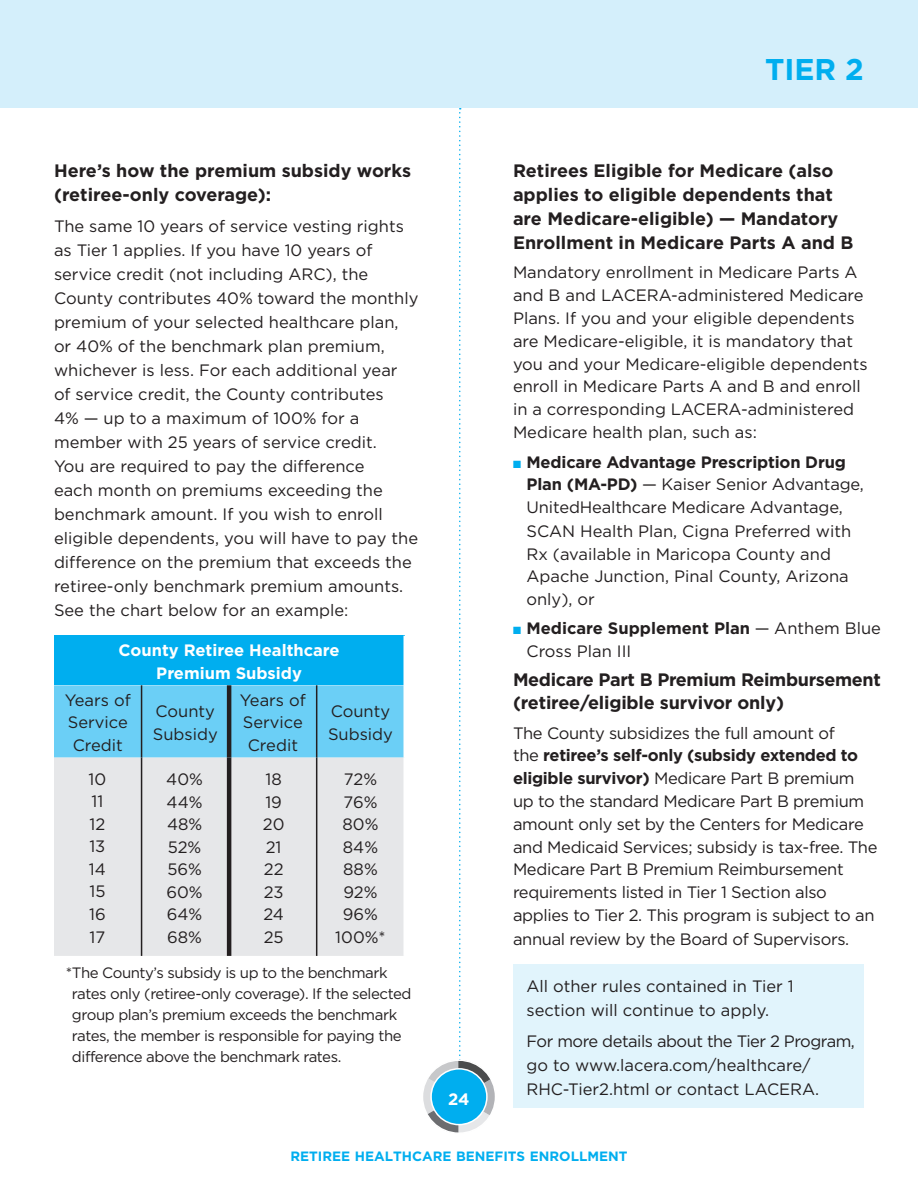
<style>
.page{position:relative;width:918px;height:1188px;background:#fff}
.page>*{position:absolute;margin:0;border:0;box-sizing:border-box;transform-origin:0 0}
.t1{font:700 30px "Gotham";color:#00aeef}
.t2{font:700 18px/24px "Gotham";color:#231f20}
.t3{font:700 18px/22.8px "Gotham";letter-spacing:-.02em;color:#231f20}
.t4{font:16.5px/22.5px "Gotham";color:#231f20}
.t5{font:16.5px/23px "Gotham";letter-spacing:-.02em;color:#231f20}
.t6{font:700 16.5px/22.5px "Gotham";color:#fff;text-align:center}
.t7{font:700 16.5px "Gotham";letter-spacing:-.01em;color:#231f20}
.t8{font:15px/21px "Gotham";letter-spacing:-.03em;color:#231f20}
.t9{font:700 13.5px "Gotham";color:#00aeef}
.s1{color:#00aeef}
.s2{font-weight:700}
</style>
<div class="page">
<div style="left:0;top:0;width:918px;height:108px;background:#d4effb"></div>
<div style="left:54px;top:636px;width:350px;height:49px;background:#00aeef"></div>
<div style="left:54px;top:685px;width:350px;height:73px;background:#6bcff6"></div>
<div style="left:54px;top:758px;width:350px;height:198px;background:#e6e7e9"></div>
<hr style="left:141px;top:685px;width:1px;height:73px;background:#231f20">
<hr style="left:316px;top:685px;width:1px;height:73px;background:#231f20">
<hr style="left:141px;top:758px;width:1px;height:198px;background:#231f20">
<hr style="left:316px;top:758px;width:1px;height:198px;background:#231f20">
<hr style="left:227px;top:685px;width:4px;height:73px;background:#231f20">
<hr style="left:227px;top:758px;width:4px;height:198px;background:#231f20">
<div style="left:513px;top:965px;width:351px;height:143px;background:#e1f4fc"></div>
<svg style="left:425px;top:108px;width:68px;height:1023px"></svg>
<div style="left:422px;top:1059px;width:74px;height:75px;border:2px solid #fff;border-radius:50%"></div>
<div style="left:431px;top:1069px;width:56px;height:56px;background:#00aeef;border-radius:50%"></div>
<div style="left:430px;top:1068px;width:58px;height:57px;border:2px solid #fff;border-radius:50%"></div>
<p class="t2" style="left:54px;top:159px;width:359px">Here’s how the premium subsidy works (retiree-only coverage):</p>
<p class="t4" style="left:54px;top:214px;width:366px;line-height:24px">The same 10 years of service vesting rights as Tier 1 applies. If you have 10 years of service credit (not including ARC), the County contributes 40% toward the monthly premium of your selected healthcare plan, or 40% of the benchmark plan premium, whichever is less. For each additional year<br>of service credit, the County contributes<br>4% — up to a maximum of 100% for a member with 25 years of service credit.<br>You are required to pay the difference<br>each month on premiums exceeding the benchmark amount. If you wish to enroll eligible dependents, you will have to pay the difference on the premium that exceeds the retiree-only benchmark premium amounts.<br>See the chart below for an example:</p>
<p class="t6" style="left:119px;top:639px;width:223px">County Retiree Healthcare<br>Premium Subsidy</p>
<p class="t4" style="left:65px;top:688px;width:67px">Years of<br>Service<br>Credit</p>
<p class="t4" style="left:153px;top:700px;width:66px">County<br>Subsidy</p>
<p class="t4" style="left:240px;top:689px;width:67px">Years of<br>Service<br>Credit</p>
<p class="t4" style="left:328px;top:700px;width:66px">County<br>Subsidy</p>
<p class="t4" style="left:89px;top:768px;width:19px">10<br>11<br>12<br>13<br>14<br>15<br>16<br>17</p>
<p class="t4" style="left:166px;top:768px;width:38px;text-align:justify">40% 44% 48% 52% 56% 60% 64% 68%</p>
<p class="t4" style="left:263px;top:768px;width:23px">18<br>19<br>20<br>21<br>22<br>23<br>24<br>25</p>
<p class="t4" style="left:335px;top:768px;width:52px;text-align:center">72%<br>76%<br>80%<br>84%<br>88%<br>92%<br>96%<br>100%*</p>
<p class="t8" style="left:72px;top:962px;width:341px;text-indent:-6px">*The County’s subsidy is up to the benchmark rates only (retiree-only coverage). If the selected group plan’s premium exceeds the benchmark rates, the member is responsible for paying the difference above the benchmark rates.</p>
<p class="t6" style="left:458px;top:1086px;width:12px">2</p>
<p class="t6" style="left:448px;top:1087px;width:23px">24</p>
<h1 class="t1" style="left:765px;top:53px;width:101px">TIER 2</h1>
<p class="t2" style="left:513px;top:158px;width:342px">Retirees Eligible for Medicare (also applies to eligible dependents that are Medicare-eligible) — Mandatory Enrollment in Medicare Parts A and B</p>
<p class="t4" style="left:513px;top:261px;width:356px">Mandatory enrollment in Medicare Parts A and B and LACERA-administered Medicare Plans. If you and your eligible dependents are Medicare-eligible, it is mandatory that you and your Medicare-eligible dependents enroll in Medicare Parts A and B and enroll in a corresponding LACERA-administered Medicare health plan, such as:</p>
<p class="t7" style="left:513px;top:452px;width:335px"><span class="s1">■</span> Medicare Advantage Prescription Drug</p>
<p class="t4" style="left:526px;top:473px;width:339px"><span class="s2">Plan (MA-PD)</span> — Kaiser Senior Advantage,</p>
<p class="t4" style="left:526px;top:496px;width:318px">UnitedHealthcare Medicare Advantage,</p>
<p class="t4" style="left:652px;top:519px;width:197px">an, Cigna Preferred with</p>
<p class="t4" style="left:684px;top:541px;width:145px">icopa County and</p>
<p class="t4" style="left:642px;top:564px;width:203px">on, Pinal County, Arizona</p>
<p class="t4" style="left:526px;top:616px;width:356px;text-indent:-14px"><span class="s1">■</span> <span class="s2">Medicare Supplement Plan</span> — Anthem Blue<br>Cross Plan III</p>
<p class="t3" style="left:513px;top:668px;width:369px">Medicare Part B Premium Reimbursement (retiree/eligible survivor only)</p>
<p class="t5" style="left:513px;top:721px;width:366px">The County subsidizes the full amount of<br>the <span class="s2">retiree’s self-only (subsidy extended to eligible survivor)</span> Medicare Part B premium up to the standard Medicare Part B premium amount only set by the Centers for Medicare and Medicaid Services; subsidy is tax-free. The Medicare Part B Premium Reimbursement requirements listed in Tier 1 Section also applies to Tier 2. This program is subject to an annual review by the Board of Supervisors.</p>
<p class="t4" style="left:526px;top:974px;width:269px;line-height:24px">All other rules contained in Tier 1 section will continue to apply.</p>
<p class="t4" style="left:526px;top:1028px;width:330px;line-height:24px">For more details about the Tier 2 Program, go to www.lacera.com/healthcare/<br>RHC-Tier2.html or contact LACERA.</p>
<p class="t4" style="left:526px;top:520px;width:326px">SCAN Health Plan, Cigna Preferred with<br>Rx (available in Maricopa County and<br>Apache Junction, Pinal County, Arizona only), or</p>
<p class="t9" style="left:290px;top:1148px;width:339px">RETIREE HEALTHCARE BENEFITS ENROLLMENT</p>
</div>
